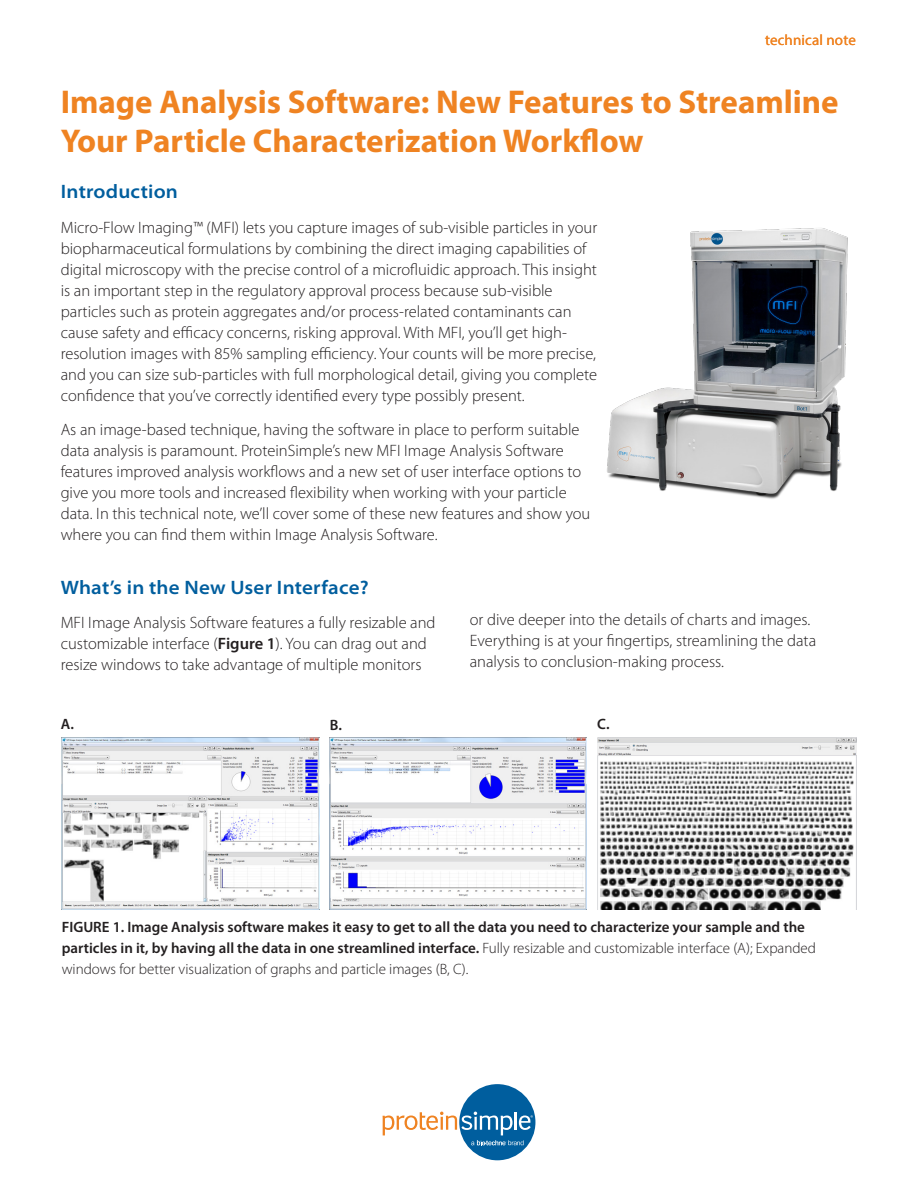
<style>
.page{position:relative;width:918px;height:1188px;background:#fff}
.page>*{position:absolute;margin:0;border:0;box-sizing:border-box;transform-origin:0 0}
.t1{font:700 33px/39.6px "Myriad Pro";color:#ef8322}
.Head_1{font:600 semi-expanded 19.5px "Myriad Pro";letter-spacing:.01em;color:#005e9e}
.body{font:300 16.5px/21px "Myriad Pro";color:#231f20}
.body-2{font:600 15px/21px "Myriad Pro";color:#231f20}
.t2{font:15px "Myriad Pro";letter-spacing:.01em;color:#ef8322}
.s1{font-weight:600}
.s2{font-weight:300}
</style>
<div class="page">
<div style="left:459px;top:1084px;width:76px;height:76px;background:#005e9e;border-radius:50%"></div>
<svg style="left:383px;top:1112px;width:150px;height:33px"></svg>
<img style="left:607px;top:228px;width:241px;height:271px">
<img style="left:62px;top:737px;width:257px;height:172px">
<img style="left:330px;top:738px;width:257px;height:171px">
<img style="left:597px;top:737px;width:259px;height:172px">
<p class="t2" style="left:765px;top:31px;width:92px">technical note</p>
<p class="t1" style="left:61px;top:82px;width:779px">Image Analysis Software: New Features to Streamline<br>Your Particle Characterization Workflow</p>
<p class="Head_1" style="left:61px;top:179px;width:119px">Introduction</p>
<p class="body" style="left:61px;top:217px;width:538px">Micro-Flow Imaging™ (MFI) lets you capture images of sub-visible particles in your biopharmaceutical formulations by combining the direct imaging capabilities of digital microscopy with the precise control of a microfluidic approach. This insight is an important step in the regulatory approval process because sub-visible particles such as protein aggregates and/or process-related contaminants can cause safety and efficacy concerns, risking approval. With MFI, you’ll get high&shy;resolution images with 85% sampling efficiency. Your counts will be more precise, and you can size sub-particles with full morphological detail, giving you complete confidence that you’ve correctly identified every type possibly present.</p>
<p class="body" style="left:61px;top:420px;width:531px">As an image-based technique, having the software in place to perform suitable data analysis is paramount. ProteinSimple’s new MFI Image Analysis Software features improved analysis workflows and a new set of user interface options to give you more tools and increased flexibility when working with your particle data. In this technical note, we’ll cover some of these new features and show you where you can find them within Image Analysis Software.</p>
<p class="Head_1" style="left:61px;top:574px;width:310px">What’s in the New User Interface?</p>
<p class="body" style="left:61px;top:612px;width:376px">MFI Image Analysis Software features a fully resizable and customizable interface (<span class="s1">Figure 1</span>). You can drag out and resize windows to take advantage of multiple monitors</p>
<p class="body" style="left:470px;top:609px;width:348px">or dive deeper into the details of charts and images.<br>Everything is at your fingertips, streamlining the data analysis to conclusion-making process.</p>
<p class="body-2" style="left:61px;top:713px;width:15px">A.</p>
<p class="body-2" style="left:330px;top:714px;width:14px">B.</p>
<p class="body-2" style="left:597px;top:713px;width:14px">C.</p>
<p class="body-2" style="left:62px;top:916px;width:756px">FIGURE 1. Image Analysis software makes it easy to get to all the data you need to characterize your sample and the particles in it, by having all the data in one streamlined interface. <span class="s2">Fully resizable and customizable interface (A); Expanded windows for better visualization of graphs and particle images (B, C).</span></p>
</div>
